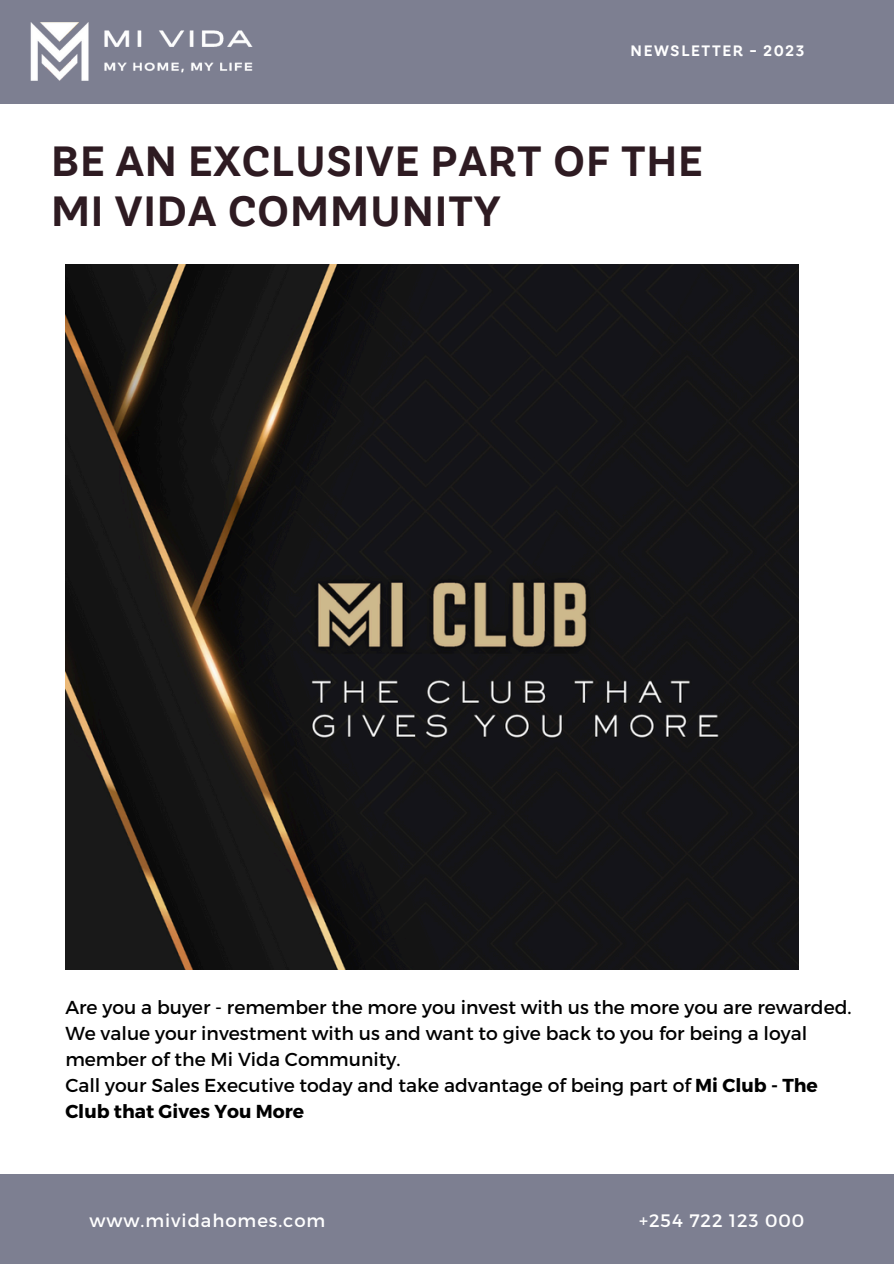
<style>
.page{position:relative;width:894px;height:1264px;background:#fff}
.page>*{position:absolute;margin:0;border:0;box-sizing:border-box;transform-origin:0 0}
.t1{font:700 42px/49.5px "TT Hazelnuts";letter-spacing:.02em;color:#2e1b22}
.t2{font:18.75px/25.8px "Montserrat";color:#000}
.t3{font:18px "Montserrat";letter-spacing:.055em;color:#fff}
.t4{font:700 15px "TT Hazelnuts";letter-spacing:.11em;color:#fff}
.s1{font-weight:700}
</style>
<div class="page">
<img style="left:65px;top:264px;width:733px;height:705px">
<div style="left:0;top:0;width:893px;height:103px;background:#7d7f91"></div>
<div style="left:0;top:1174px;width:893px;height:89px;background:#7d7f91"></div>
<img style="left:0;top:22px;width:302px;height:82px">
<h2 class="t4" style="left:630px;top:42px;width:175px">NEWSLETTER - 2023</h2>
<p class="t1" style="left:51px;top:136px;width:652px">BE AN EXCLUSIVE PART OF THE<br>MI VIDA COMMUNITY</p>
<p class="t2" style="left:65px;top:993px;width:787px">Are you a buyer - remember the more you invest with us the more you are rewarded.<br>We value your investment with us and want to give back to you for being a loyal member of the Mi Vida Community.<br>Call your Sales Executive today and take advantage of being part of <span class="s1">Mi Club - The Club that Gives You More</span></p>
<h2 class="t3" style="left:89px;top:1209px;width:237px">www.mividahomes.com</h2>
<h2 class="t3" style="left:639px;top:1209px;width:166px">+254 722 123 000</h2>
</div>
